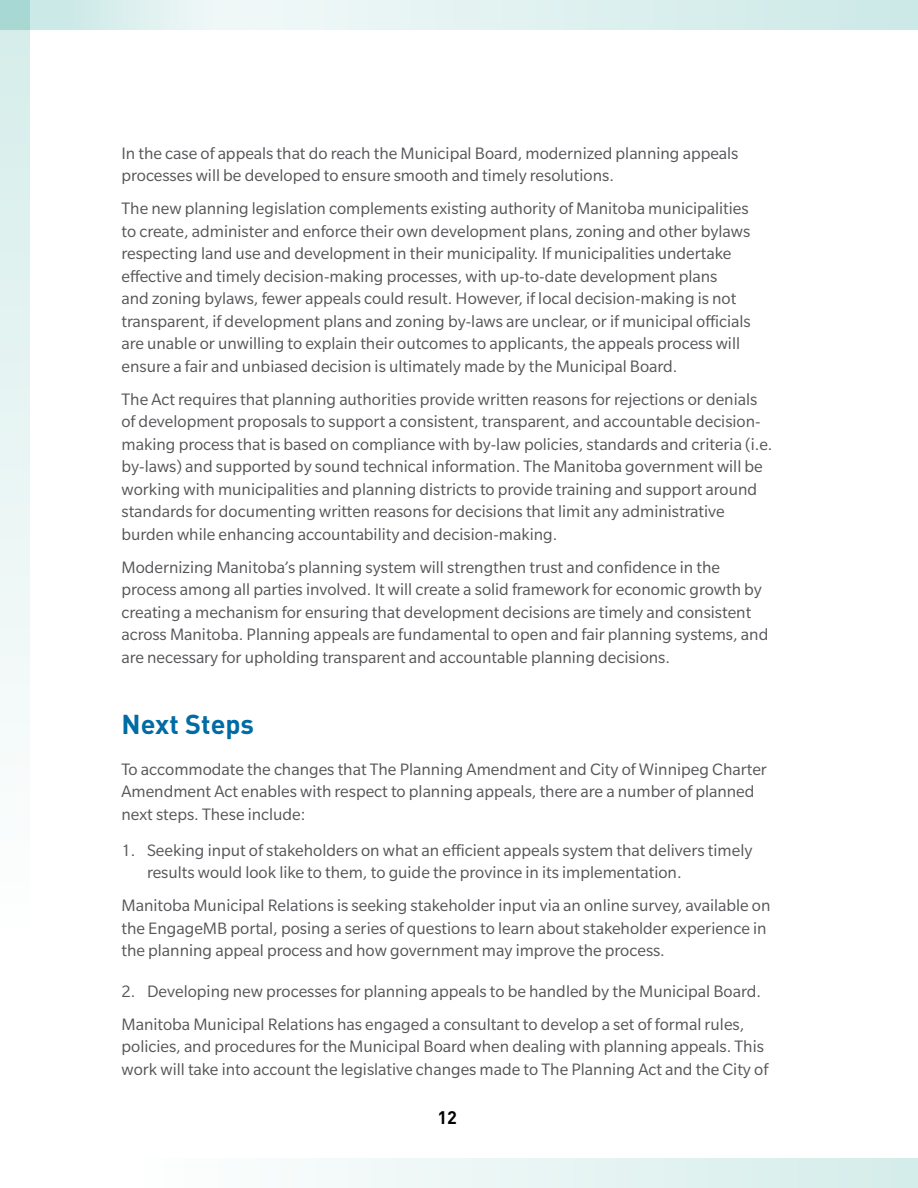
<style>
.page{position:relative;width:918px;height:1188px;background:#fff}
.page>*{position:absolute;margin:0;border:0;box-sizing:border-box;transform-origin:0 0}
.t1{font:700 27px "DIN Pro";color:#006ba4}
.Body_Copy{font:18px/22.5px "Slate Std";color:#56565a}
.Bulls{font:18px/22.5px "Slate Std";color:#56565a}
.t2{font:700 18px "DIN Pro";color:#000}
</style>
<div class="page">
<svg style="left:255px;top:0;width:663px;height:29px;background:#ddf0ef"></svg>
<svg style="left:29px;top:0;width:226px;height:29px"></svg>
<svg style="left:0;top:0;width:29px;height:725px;fill:#e4f4f2"></svg>
<div style="left:144px;top:1159px;width:774px;height:29px;background:linear-gradient(to right,#fefefe,#d4edea)"></div>
<p class="Body_Copy" style="left:122px;top:142px;width:619px">In the case of appeals that do reach the Municipal Board, modernized planning appeals processes will be developed to ensure smooth and timely resolutions.</p>
<p class="Body_Copy" style="left:122px;top:197px;width:631px">The new planning legislation complements existing authority of Manitoba municipalities to create, administer and enforce their own development plans, zoning and other bylaws respecting land use and development in their municipality. If municipalities undertake effective and timely decision-making processes, with up-to-date development plans<br>and zoning bylaws, fewer appeals could result. However, if local decision-making is not transparent, if development plans and zoning by-laws are unclear, or if municipal officials are unable or unwilling to explain their outcomes to applicants, the appeals process will ensure a fair and unbiased decision is ultimately made by the Municipal Board.</p>
<p class="Body_Copy" style="left:122px;top:388px;width:653px">The Act requires that planning authorities provide written reasons for rejections or denials of development proposals to support a consistent, transparent, and accountable decision&shy;making process that is based on compliance with by-law policies, standards and criteria (i.e. by-laws) and supported by sound technical information. The Manitoba government will be working with municipalities and planning districts to provide training and support around standards for documenting written reasons for decisions that limit any administrative burden while enhancing accountability and decision-making.</p>
<p class="Body_Copy" style="left:122px;top:556px;width:648px">Modernizing Manitoba’s planning system will strengthen trust and confidence in the process among all parties involved. It will create a solid framework for economic growth by creating a mechanism for ensuring that development decisions are timely and consistent across Manitoba. Planning appeals are fundamental to open and fair planning systems, and are necessary for upholding transparent and accountable planning decisions.</p>
<h2 class="t1" style="left:122px;top:706px;width:134px">Next Steps</h2>
<p class="Body_Copy" style="left:122px;top:758px;width:647px">To accommodate the changes that The Planning Amendment and City of Winnipeg Charter<br>Amendment Act enables with respect to planning appeals, there are a number of planned next steps. These include:</p>
<p class="Bulls" style="left:147px;top:839px;width:607px;text-indent:-26px">1. Seeking input of stakeholders on what an efficient appeals system that delivers timely results would look like to them, to guide the province in its implementation.</p>
<p class="Body_Copy" style="left:121px;top:894px;width:651px">Manitoba Municipal Relations is seeking stakeholder input via an online survey, available on the EngageMB portal, posing a series of questions to learn about stakeholder experience in the planning appeal process and how government may improve the process.</p>
<p class="Bulls" style="left:122px;top:980px;width:641px">2. Developing new processes for planning appeals to be handled by the Municipal Board.</p>
<p class="Body_Copy" style="left:122px;top:1013px;width:648px">Manitoba Municipal Relations has engaged a consultant to develop a set of formal rules, policies, and procedures for the Municipal Board when dealing with planning appeals. This work will take into account the legislative changes made to The Planning Act and the City of</p>
<p class="t2" style="left:438px;top:1106px;width:21px">12</p>
</div>
